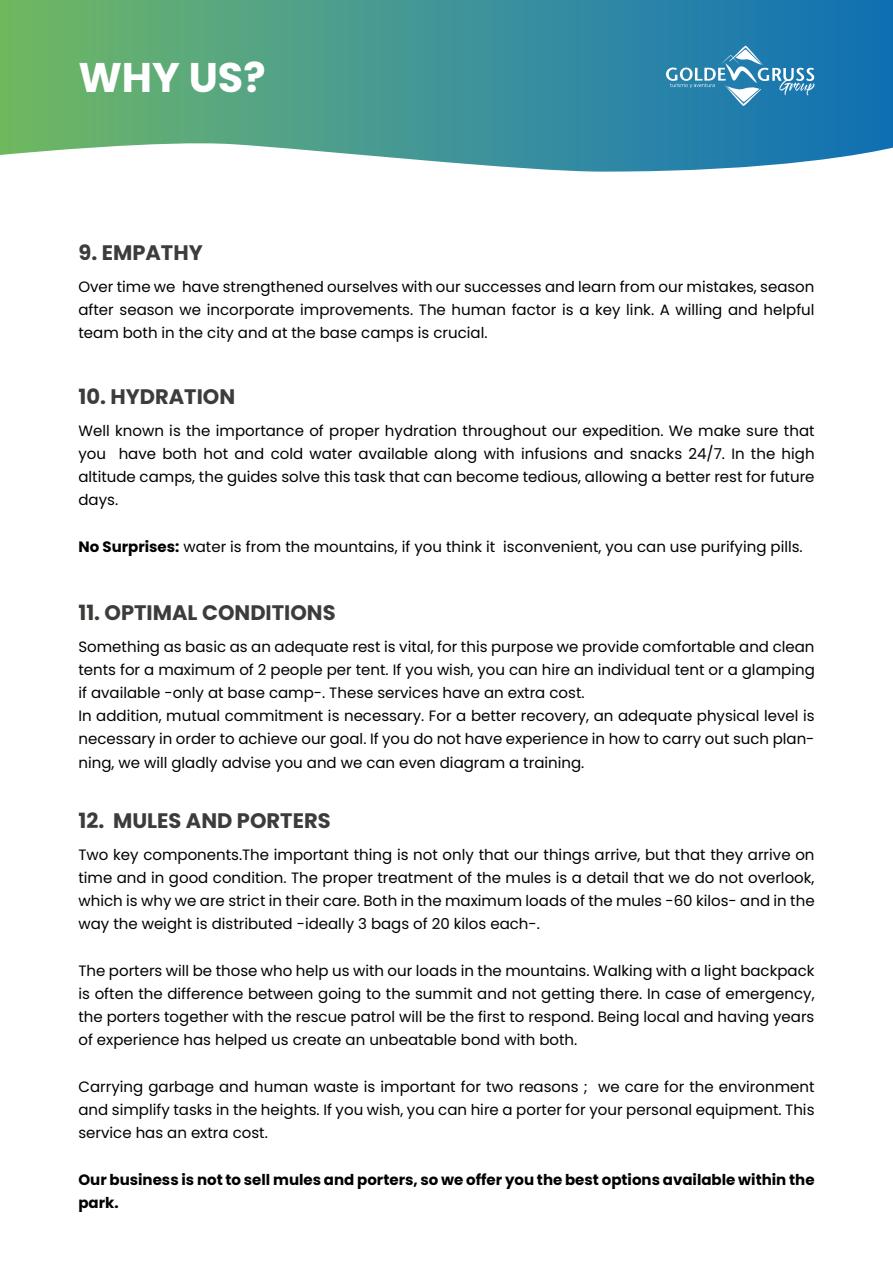
<style>
.page{position:relative;width:893px;height:1263px;background:#fff}
.page>*{position:absolute;margin:0;border:0;box-sizing:border-box;transform-origin:0 0}
.t1{font:700 41.4px "Poppins";color:#fff}
.t2{font:700 21px "Poppins";color:#3c3c3b}
.t3{font:15px/23.2px "Poppins";color:#010101;text-align:justify}
.t4{font:700 15px/23.2px "Poppins";color:#010101}
.s1{font-weight:700}
</style>
<div class="page">
<svg style="left:0;top:0;width:893px;height:172px;background:#519e9b"></svg>
<svg style="left:666px;top:46px;width:149px;height:60px;background:#4391b9"></svg>
<h1 class="t1" style="left:78px;top:53px;width:189px">WHY US?</h1>
<h2 class="t2" style="left:78px;top:241px;width:126px">9. EMPATHY</h2>
<p class="t3" style="left:78px;top:275px;width:738px">Over time we have strengthened ourselves with our successes and learn from our mistakes, season after season we incorporate improvements. The human factor is a key link. A willing and helpful team both in the city and at the base camps is crucial.</p>
<h2 class="t2" style="left:78px;top:384px;width:158px">10. HYDRATION</h2>
<p class="t3" style="left:78px;top:419px;width:738px">Well known is the importance of proper hydration throughout our expedition. We make sure that you have both hot and cold water available along with infusions and snacks 24/7. In the high altitude camps, the guides solve this task that can become tedious, allowing a better rest for future days.</p>
<p class="t3" style="left:78px;top:535px;width:726px"><span class="s1">No Surprises:</span> water is from the mountains, if you think it isconvenient, you can use purifying pills.</p>
<h2 class="t2" style="left:78px;top:600px;width:259px">11. OPTIMAL CONDITIONS</h2>
<p class="t3" style="left:78px;top:635px;width:738px;text-align:left">Something as basic as an adequate rest is vital, for this purpose we provide comfortable and clean tents for a maximum of 2 people per tent. If you wish, you can hire an individual tent or a glamping if available -only at base camp-. These services have an extra cost.<br>In addition, mutual commitment is necessary. For a better recovery, an adequate physical level is necessary in order to achieve our goal. If you do not have experience in how to carry out such plan&shy;ning, we will gladly advise you and we can even diagram a training.</p>
<h2 class="t2" style="left:78px;top:808px;width:254px">12. MULES AND PORTERS</h2>
<p class="t3" style="left:78px;top:843px;width:738px">Two key components.The important thing is not only that our things arrive, but that they arrive on time and in good condition. The proper treatment of the mules is a detail that we do not overlook, which is why we are strict in their care. Both in the maximum loads of the mules -60 kilos- and in the way the weight is distributed -ideally 3 bags of 20 kilos each-.</p>
<p class="t3" style="left:78px;top:959px;width:738px">The porters will be those who help us with our loads in the mountains. Walking with a light backpack is often the difference between going to the summit and not getting there. In case of emergency, the porters together with the rescue patrol will be the first to respond. Being local and having years of experience has helped us create an unbeatable bond with both.</p>
<p class="t3" style="left:78px;top:1075px;width:738px">Carrying garbage and human waste is important for two reasons ; we care for the environment and simplify tasks in the heights. If you wish, you can hire a porter for your personal equipment. This service has an extra cost.</p>
<p class="t4" style="left:78px;top:1168px;width:738px">Our business is not to sell mules and porters, so we offer you the best options available within the park.</p>
</div>
